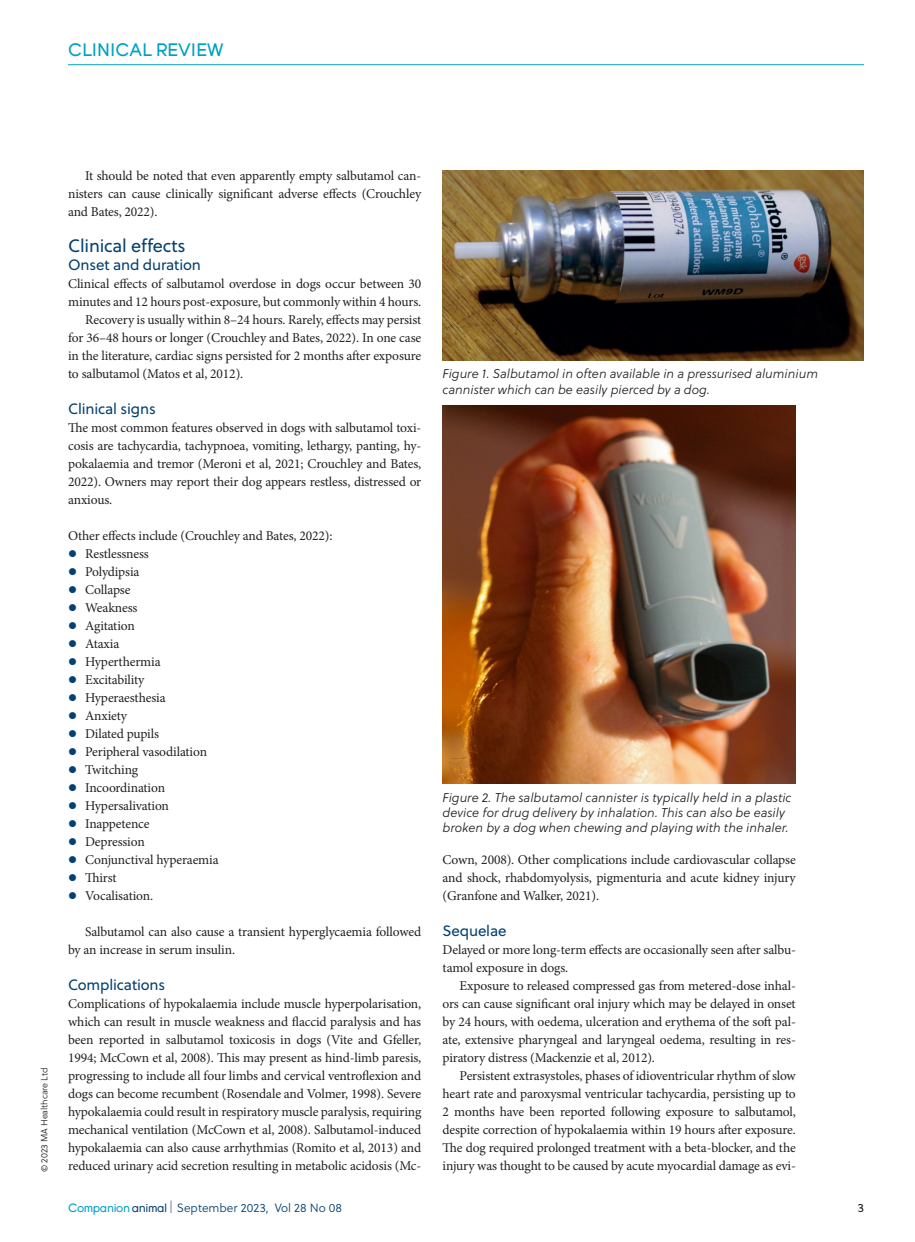
<style>
.page{position:relative;width:915px;height:1242px;background:#fff}
.page>*{position:absolute;margin:0;border:0;box-sizing:border-box;transform-origin:0 0}
.CA_subhead_A{font:18px "Soleil";letter-spacing:-.01em;color:#044072}
.t1{font:18px "Young";color:#00a0c4}
.CA_subhead_B{font:15px "Soleil";letter-spacing:-.01em;color:#044072}
.CA_body_no_indent{font:13.5px/18px "Minion Pro";letter-spacing:-.01em;color:#231f20;text-align:justify}
.CA_body_indent{font:13.5px/18px "Minion Pro";letter-spacing:-.01em;color:#231f20;text-align:justify}
.CA_caption{font:italic 12.75px/15.3px "Soleil Lt";color:#231f20}
.t2{font:12px "Soleil Lt";color:#044072}
.t3{font:12px "Soleil";color:#231f20}
.t4{font:9px "Soleil Lt";letter-spacing:-.01em;color:#231f20}
.s1{font-family:"Young";color:#00a0c4}
.s2{font-family:"Young"}
.s3{font-family:"Soleil";color:#7185aa}
</style>
<div class="page">
<hr style="left:68px;top:64px;width:795px;height:1px;background:#00a0c4">
<img style="left:442px;top:170px;width:421px;height:190px">
<img style="left:442px;top:405px;width:353px;height:378px">
<h1 class="t1" style="left:68px;top:40px;width:157px">CLINICAL REVIEW</h1>
<p class="t4" style="left:38px;top:1171px;width:106px;rotate:-90deg">© 2023 MA Healthcare Ltd</p>
<p class="CA_body_indent" style="left:68px;top:167px;width:354px;text-indent:17px">It should be noted that even apparently empty salbutamol can&shy;nisters can cause clinically significant adverse effects (Crouchley and Bates, 2022).</p>
<p class="CA_subhead_A" style="left:68px;top:233px;width:119px">Clinical effects</p>
<p class="CA_subhead_B" style="left:68px;top:254px;width:134px">Onset and duration</p>
<p class="CA_body_no_indent" style="left:68px;top:275px;width:354px">Clinical effects of salbutamol overdose in dogs occur between 30 minutes and 12 hours post-exposure, but commonly within 4 hours.</p>
<p class="CA_body_indent" style="left:68px;top:311px;width:354px;text-indent:17px">Recovery is usually within 8–24 hours. Rarely, effects may persist for 36–48 hours or longer (Crouchley and Bates, 2022). In one case in the literature, cardiac signs persisted for 2 months after exposure to salbutamol (Matos et al, 2012).</p>
<p class="CA_subhead_B" style="left:68px;top:398px;width:89px">Clinical signs</p>
<p class="CA_body_no_indent" style="left:68px;top:419px;width:354px">The most common features observed in dogs with salbutamol toxi&shy;cosis are tachycardia, tachypnoea, vomiting, lethargy, panting, hy&shy;pokalaemia and tremor (Meroni et al, 2021; Crouchley and Bates, 2022). Owners may report their dog appears restless, distressed or anxious.</p>
<p class="CA_body_no_indent" style="left:68px;top:527px;width:266px">Other effects include (Crouchley and Bates, 2022):</p>
<p class="CA_body_no_indent" style="left:85px;top:545px;width:65px">Restlessness</p>
<p class="CA_body_no_indent" style="left:85px;top:563px;width:56px">Polydipsia</p>
<p class="CA_body_no_indent" style="left:85px;top:581px;width:47px">Collapse</p>
<p class="CA_body_no_indent" style="left:85px;top:599px;width:54px">Weakness</p>
<p class="CA_body_no_indent" style="left:85px;top:617px;width:51px">Agitation</p>
<p class="CA_body_no_indent" style="left:85px;top:635px;width:36px">Ataxia</p>
<p class="CA_body_no_indent" style="left:85px;top:653px;width:77px">Hyperthermia</p>
<p class="CA_body_no_indent" style="left:85px;top:671px;width:61px">Excitability</p>
<p class="CA_body_no_indent" style="left:85px;top:689px;width:82px">Hyperaesthesia</p>
<p class="CA_body_no_indent" style="left:85px;top:707px;width:43px">Anxiety</p>
<p class="CA_body_no_indent" style="left:85px;top:725px;width:75px">Dilated pupils</p>
<p class="CA_body_no_indent" style="left:85px;top:743px;width:123px">Peripheral vasodilation</p>
<p class="CA_body_no_indent" style="left:85px;top:761px;width:55px">Twitching</p>
<p class="CA_body_no_indent" style="left:85px;top:779px;width:81px">Incoordination</p>
<p class="CA_body_no_indent" style="left:85px;top:797px;width:85px">Hypersalivation</p>
<p class="CA_body_no_indent" style="left:85px;top:815px;width:66px">Inappetence</p>
<p class="CA_body_no_indent" style="left:85px;top:833px;width:61px">Depression</p>
<p class="CA_body_no_indent" style="left:85px;top:851px;width:135px">Conjunctival hyperaemia</p>
<p class="CA_body_no_indent" style="left:85px;top:869px;width:33px">Thirst</p>
<p class="CA_body_no_indent" style="left:85px;top:887px;width:69px">Vocalisation.</p>
<p class="CA_body_indent" style="left:68px;top:923px;width:354px;text-indent:17px">Salbutamol can also cause a transient hyperglycaemia followed by an increase in serum insulin.</p>
<p class="CA_subhead_B" style="left:68px;top:974px;width:99px">Complications</p>
<p class="CA_body_no_indent" style="left:68px;top:995px;width:354px">Complications of hypokalaemia include muscle hyperpolarisation, which can result in muscle weakness and flaccid paralysis and has been reported in salbutamol toxicosis in dogs (Vite and Gfeller, 1994; McCown et al, 2008). This may present as hind-limb paresis, progressing to include all four limbs and cervical ventroflexion and dogs can become recumbent (Rosendale and Volmer, 1998). Severe hypokalaemia could result in respiratory muscle paralysis, requiring mechanical ventilation (McCown et al, 2008). Salbutamol-induced hypokalaemia can also cause arrhythmias (Romito et al, 2013) and reduced urinary acid secretion resulting in metabolic acidosis (Mc-</p>
<p class="CA_caption" style="left:442px;top:366px;width:377px">Figure 1. Salbutamol in often available in a pressurised aluminium cannister which can be easily pierced by a dog.</p>
<p class="CA_caption" style="left:442px;top:789px;width:350px">Figure 2. The salbutamol cannister is typically held in a plastic device for drug delivery by inhalation. This can also be easily broken by a dog when chewing and playing with the inhaler.</p>
<p class="CA_body_no_indent" style="left:442px;top:851px;width:354px">Cown, 2008). Other complications include cardiovascular collapse and shock, rhabdomyolysis, pigmenturia and acute kidney injury (Granfone and Walker, 2021).</p>
<p class="CA_subhead_B" style="left:442px;top:920px;width:65px">Sequelae</p>
<p class="CA_body_no_indent" style="left:442px;top:941px;width:354px">Delayed or more long-term effects are occasionally seen after salbu&shy;tamol exposure in dogs.</p>
<p class="CA_body_indent" style="left:442px;top:977px;width:354px;text-indent:17px">Exposure to released compressed gas from metered-dose inhal&shy;ors can cause significant oral injury which may be delayed in onset by 24 hours, with oedema, ulceration and erythema of the soft pal&shy;ate, extensive pharyngeal and laryngeal oedema, resulting in res&shy;piratory distress (Mackenzie et al, 2012).</p>
<p class="CA_body_indent" style="left:442px;top:1067px;width:354px;text-indent:17px">Persistent extrasystoles, phases of idioventricular rhythm of slow heart rate and paroxysmal ventricular tachycardia, persisting up to 2 months have been reported following exposure to salbutamol, despite correction of hypokalaemia within 19 hours after exposure.<br>The dog required prolonged treatment with a beta-blocker, and the injury was thought to be caused by acute myocardial damage as evi-</p>
<p class="t2" style="left:68px;top:1199px;width:275px"><span class="s1">Companion</span> <span class="s2">animal</span> <span class="s3">|</span> September 2023, Vol 28 No 08</p>
<p class="t3" style="left:857px;top:1198px;width:8px">3</p>
</div>
